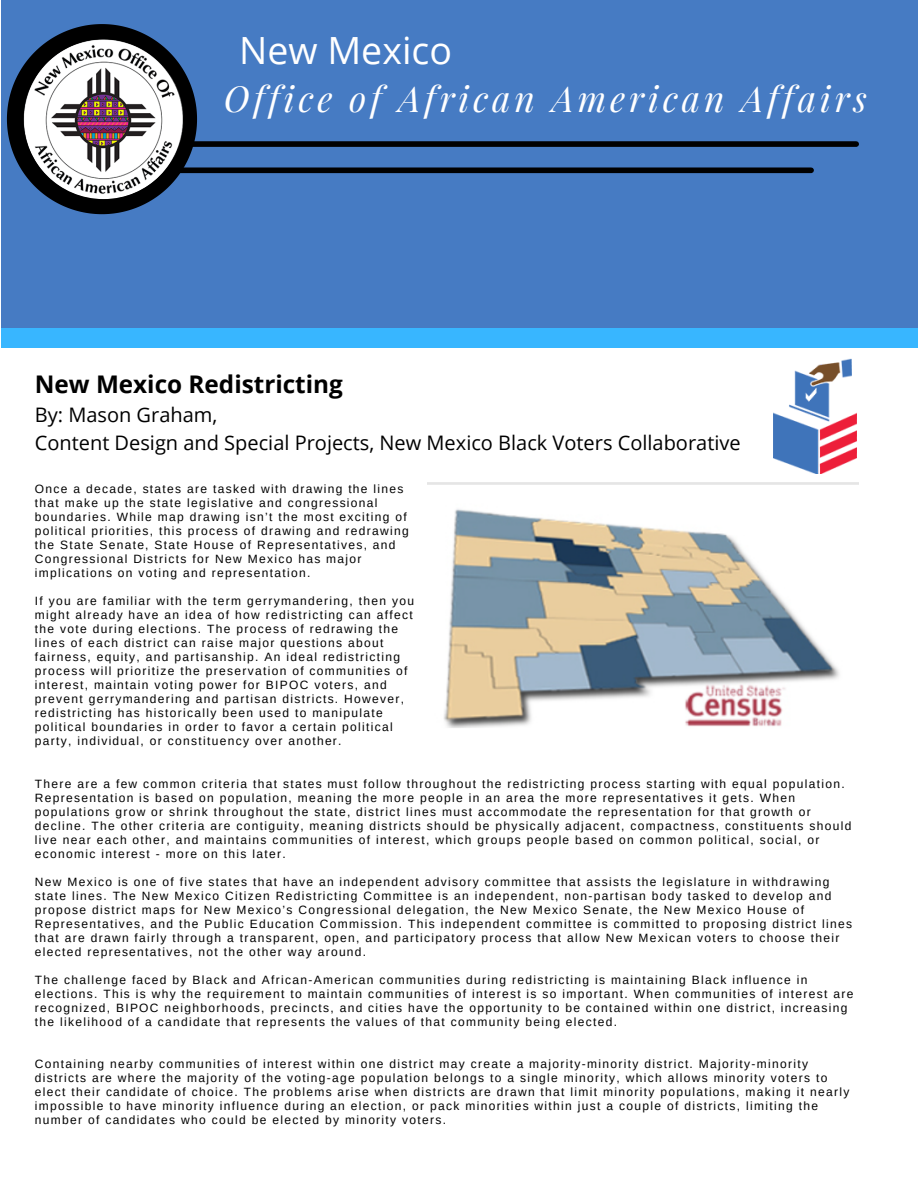
<style>
.page{position:relative;width:918px;height:1188px;background:#fff}
.page>*{position:absolute;margin:0;border:0;box-sizing:border-box;transform-origin:0 0}
.t1{font:37.5px "Open Sans";color:#fff}
.t2{font:italic 35.25px "Playfair Display";letter-spacing:.11em;color:#fff}
.t3{font:700 24.3px "Open Sans";color:#000}
.t4{font:19.95px "Open Sans";color:#000}
.t5{font:12px/14px "Arimo";letter-spacing:.11em;color:#000}
</style>
<div class="page">
<div style="left:1px;top:0;width:917px;height:337px;background:#467bc3"></div>
<div style="left:1px;top:328px;width:917px;height:19px;background:#38b6ff"></div>
<div style="left:127px;top:141px;width:729px;height:6px;background:#000"></div>
<div style="left:82px;top:167px;width:729px;height:6px;background:#000"></div>
<svg style="left:7px;top:24px;width:190px;height:190px"></svg>
<img style="left:24px;top:39px;width:160px;height:160px;border-radius:50%">
<img style="left:428px;top:482px;width:431px;height:246px">
<img style="left:773px;top:358px;width:83px;height:115px">
<p class="t1" style="left:239px;top:24px;width:214px">New Mexico</p>
<p class="t2" style="left:224px;top:74px;width:645px">Office of African American Affairs</p>
<p class="t3" style="left:35px;top:367px;width:310px">New Mexico Redistricting</p>
<p class="t4" style="left:35px;top:400px;width:184px">By: Mason Graham,</p>
<p class="t4" style="left:35px;top:428px;width:707px">Content Design and Special Projects, New Mexico Black Voters Collaborative</p>
<p class="t5" style="left:35px;top:482px;width:376px">Once a decade, states are tasked with drawing the lines that make up the state legislative and congressional boundaries. While map drawing isn’t the most exciting of political priorities, this process of drawing and redrawing the State Senate, State House of Representatives, and Congressional Districts for New Mexico has major implications on voting and representation.</p>
<p class="t5" style="left:35px;top:594px;width:381px">If you are familiar with the term gerrymandering, then you might already have an idea of how redistricting can affect the vote during elections. The process of redrawing the lines of each district can raise major questions about fairness, equity, and partisanship. An ideal redistricting process will prioritize the preservation of communities of interest, maintain voting power for BIPOC voters, and prevent gerrymandering and partisan districts. However, redistricting has historically been used to manipulate political boundaries in order to favor a certain political party, individual, or constituency over another.</p>
<p class="t5" style="left:35px;top:777px;width:818px">There are a few common criteria that states must follow throughout the redistricting process starting with equal population.<br>Representation is based on population, meaning the more people in an area the more representatives it gets. When populations grow or shrink throughout the state, district lines must accommodate the representation for that growth or decline. The other criteria are contiguity, meaning districts should be physically adjacent, compactness, constituents should live near each other, and maintains communities of interest, which groups people based on common political, social, or economic interest - more on this later.</p>
<p class="t5" style="left:35px;top:875px;width:819px">New Mexico is one of five states that have an independent advisory committee that assists the legislature in withdrawing state lines. The New Mexico Citizen Redistricting Committee is an independent, non-partisan body tasked to develop and propose district maps for New Mexico’s Congressional delegation, the New Mexico Senate, the New Mexico House of Representatives, and the Public Education Commission. This independent committee is committed to proposing district lines that are drawn fairly through a transparent, open, and participatory process that allow New Mexican voters to choose their elected representatives, not the other way around.</p>
<p class="t5" style="left:35px;top:973px;width:820px">The challenge faced by Black and African-American communities during redistricting is maintaining Black influence in elections. This is why the requirement to maintain communities of interest is so important. When communities of interest are recognized, BIPOC neighborhoods, precincts, and cities have the opportunity to be contained within one district, increasing the likelihood of a candidate that represents the values of that community being elected.</p>
<p class="t5" style="left:35px;top:1057px;width:816px">Containing nearby communities of interest within one district may create a majority-minority district. Majority-minority districts are where the majority of the voting-age population belongs to a single minority, which allows minority voters to elect their candidate of choice. The problems arise when districts are drawn that limit minority populations, making it nearly impossible to have minority influence during an election, or pack minorities within just a couple of districts, limiting the number of candidates who could be elected by minority voters.</p>
</div>
